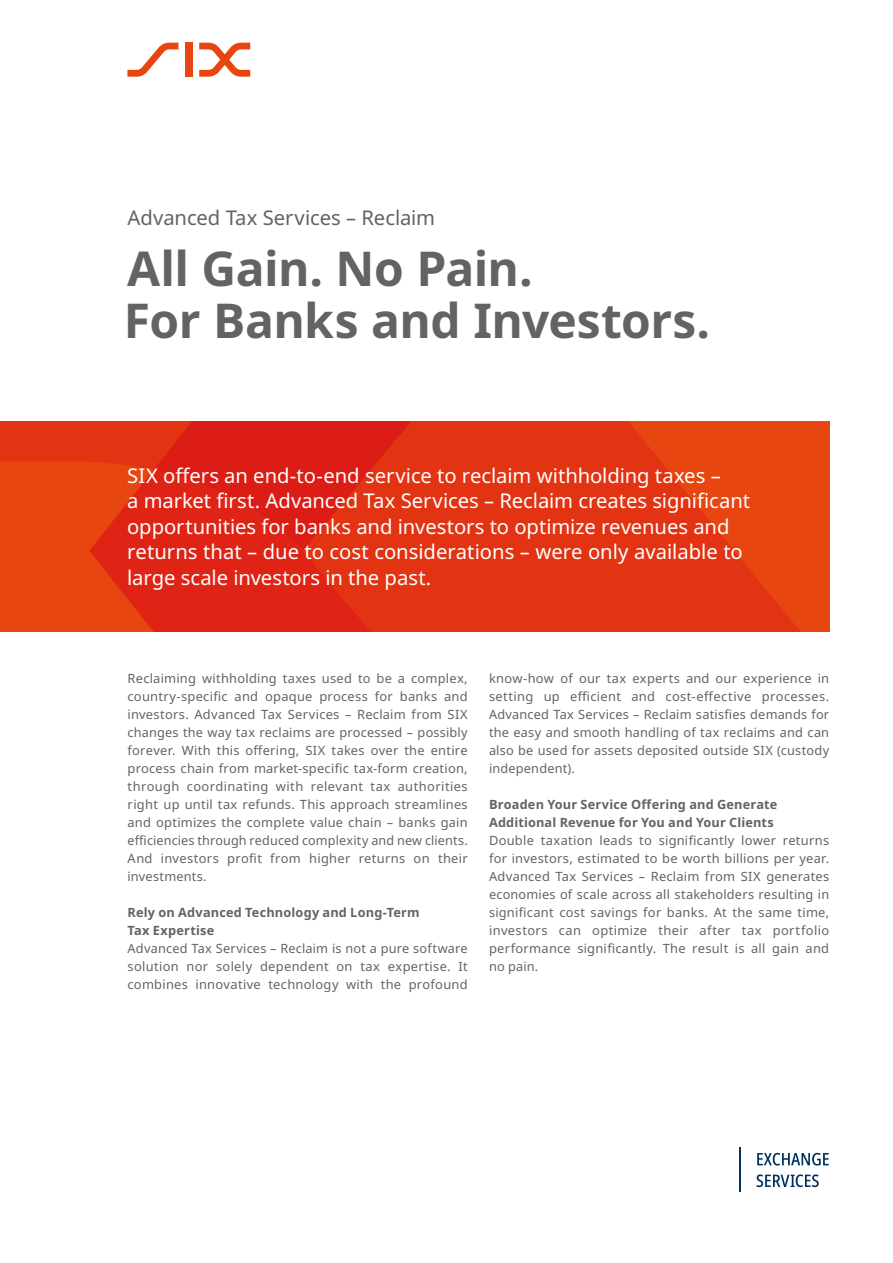
<style>
.page{position:relative;width:893px;height:1263px;background:#fff}
.page>*{position:absolute;margin:0;border:0;box-sizing:border-box;transform-origin:0 0}
.t1{font:700 48px/52.5px "Noto Sans";letter-spacing:-.01em;color:#646363}
.t2{font:20.25px/25.5px "Noto Sans";letter-spacing:-.005em;color:#fff}
.t3{font:20.25px "Noto Sans";letter-spacing:-.005em;color:#646363}
.t4{font:12.75px/18px "Noto Sans";letter-spacing:.02em;color:#646363;text-align:justify}
.t5{font:700 12.75px/18px "Noto Sans";letter-spacing:.01em;color:#646363}
</style>
<div class="page">
<svg style="left:0;top:421px;width:153px;height:210px;background:#e53c11"></svg>
<svg style="left:153px;top:421px;width:676px;height:210px;background:#e13113"></svg>
<svg style="left:127px;top:43px;width:51px;height:34px"></svg>
<div style="left:185px;top:43px;width:7px;height:34px;background:#e84610"></div>
<svg style="left:199px;top:43px;width:51px;height:34px"></svg>
<hr style="left:739px;top:1147px;width:2px;height:45px;background:#00305d">
<svg style="left:757px;top:1153px;width:72px;height:12px"></svg>
<svg style="left:757px;top:1174px;width:62px;height:13px"></svg>
<h2 class="t3" style="left:128px;top:203px;width:309px">Advanced Tax Services – Reclaim</h2>
<h1 class="t1" style="left:124px;top:243px;width:588px">All Gain. No Pain.<br>For Banks and Investors.</h1>
<p class="t2" style="left:127px;top:463px;width:624px">SIX offers an end-to-end service to reclaim withholding taxes –<br>a market first. Advanced Tax Services – Reclaim creates significant opportunities for banks and investors to optimize revenues and returns that – due to cost considerations – were only available to large scale investors in the past.</p>
<p class="t4" style="left:128px;top:670px;width:342px">Reclaiming withholding taxes used to be a complex, country-specific and opaque process for banks and investors. Advanced Tax Services – Reclaim from SIX changes the way tax reclaims are processed – possibly forever. With this offering, SIX takes over the entire process chain from market-specific tax-form creation, through coordinating with relevant tax authorities right up until tax refunds. This approach streamlines and optimizes the complete value chain – banks gain efficiencies through reduced complexity and new clients.<br>And investors profit from higher returns on their investments.</p>
<p class="t5" style="left:128px;top:904px;width:294px">Rely on Advanced Technology and Long-Term<br>Tax Expertise</p>
<p class="t4" style="left:128px;top:940px;width:342px">Advanced Tax Services – Reclaim is not a pure software solution nor solely dependent on tax expertise. It combines innovative technology with the profound</p>
<p class="t4" style="left:489px;top:670px;width:342px">know-how of our tax experts and our experience in setting up efficient and cost-effective processes.<br>Advanced Tax Services – Reclaim satisfies demands for the easy and smooth handling of tax reclaims and can also be used for assets deposited outside SIX (custody independent).</p>
<p class="t5" style="left:489px;top:796px;width:290px">Broaden Your Service Offering and Generate<br>Additional Revenue for You and Your Clients</p>
<p class="t4" style="left:489px;top:832px;width:342px">Double taxation leads to significantly lower returns for investors, estimated to be worth billions per year.<br>Advanced Tax Services – Reclaim from SIX generates economies of scale across all stakeholders resulting in significant cost savings for banks. At the same time, investors can optimize their after tax portfolio performance significantly. The result is all gain and no pain.</p>
</div>
